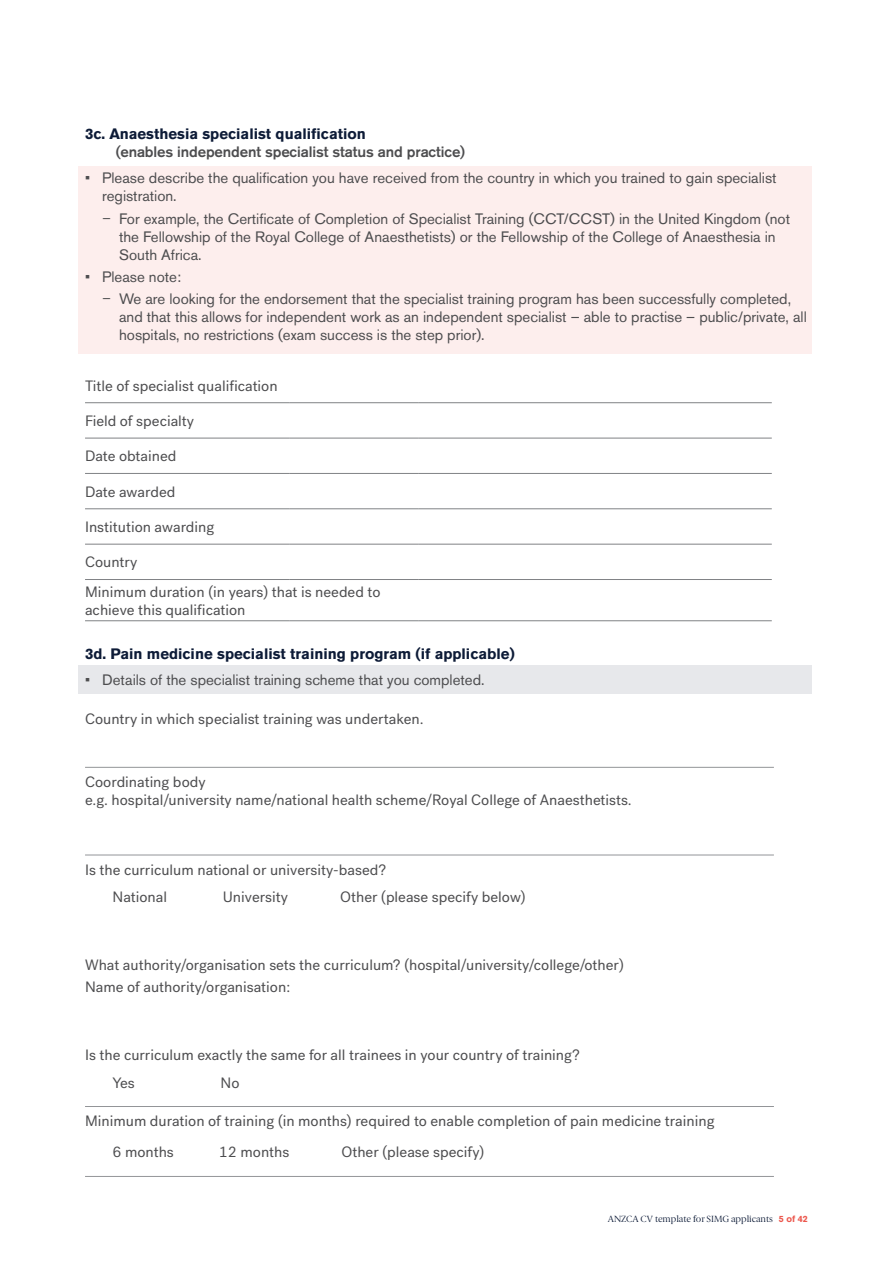
<style>
.page{position:relative;width:893px;height:1263px;background:#fff}
.page>*{position:absolute;margin:0;border:0;box-sizing:border-box;transform-origin:0 0}
.t1{font:15px/27.5px "Post Grotesk";color:#4d4d4f}
.t2{font:15px/18px "Akzidenz Grotesk Pro";color:#4d4d4f}
.t3{font:700 15px "Akzidenz Grotesk Pro";color:#0d1b37}
.t4{font:500 15px "Akzidenz Grotesk Pro";letter-spacing:-.01em;color:#4d4d4f}
.t5{font:9px "Berlingske Serif";color:#0d1b37}
.s1{font-family:"Akzidenz Grotesk Pro";font-weight:700;color:#ec584e}
</style>
<div class="page">
<div style="left:78px;top:167px;width:733px;height:187px;background:#fdeeed"></div>
<div style="left:78px;top:665px;width:733px;height:29px;background:#e7e8eb"></div>
<hr style="left:85px;top:402px;width:204px;height:1px;background:#808285">
<hr style="left:289px;top:402px;width:130px;height:1px;background:#808285">
<hr style="left:419px;top:402px;width:353px;height:1px;background:#808285">
<hr style="left:85px;top:438px;width:204px;height:1px;background:#808285">
<hr style="left:289px;top:438px;width:130px;height:1px;background:#808285">
<hr style="left:419px;top:438px;width:353px;height:1px;background:#808285">
<hr style="left:85px;top:473px;width:204px;height:1px;background:#808285">
<hr style="left:289px;top:473px;width:130px;height:1px;background:#808285">
<hr style="left:419px;top:473px;width:353px;height:1px;background:#808285">
<hr style="left:85px;top:508px;width:204px;height:1px;background:#808285">
<hr style="left:289px;top:508px;width:130px;height:1px;background:#808285">
<hr style="left:419px;top:508px;width:353px;height:1px;background:#808285">
<hr style="left:85px;top:544px;width:204px;height:1px;background:#808285">
<hr style="left:289px;top:544px;width:130px;height:1px;background:#808285">
<hr style="left:419px;top:544px;width:353px;height:1px;background:#808285">
<hr style="left:85px;top:579px;width:204px;height:1px;background:#808285">
<hr style="left:289px;top:579px;width:130px;height:1px;background:#808285">
<hr style="left:419px;top:579px;width:353px;height:1px;background:#808285">
<hr style="left:85px;top:620px;width:204px;height:1px;background:#808285">
<hr style="left:289px;top:620px;width:130px;height:1px;background:#808285">
<hr style="left:419px;top:620px;width:353px;height:1px;background:#808285">
<hr style="left:85px;top:767px;width:689px;height:1px;background:#939598">
<hr style="left:85px;top:855px;width:689px;height:1px;background:#939598">
<hr style="left:85px;top:1106px;width:689px;height:1px;background:#939598">
<hr style="left:85px;top:1176px;width:689px;height:1px;background:#939598">
<p class="t3" style="left:85px;top:124px;width:282px">3c. Anaesthesia specialist qualification</p>
<p class="t4" style="left:116px;top:142px;width:351px">(enables independent specialist status and practice)</p>
<p class="t2" style="left:102px;top:169px;width:676px;text-indent:-17px">• Please describe the qualification you have received from the country in which you trained to gain specialist registration.</p>
<p class="t2" style="left:119px;top:209px;width:672px">For example, the Certificate of Completion of Specialist Training (CCT/CCST) in the United Kingdom (not the Fellowship of the Royal College of Anaesthetists) or the Fellowship of the College of Anaesthesia in<br>South Africa.</p>
<p class="t2" style="left:119px;top:265px;width:673px;line-height:22.2px;text-indent:-34px">• Please note:<br>We are looking for the endorsement that the specialist training program has been successfully completed,</p>
<p class="t2" style="left:119px;top:308px;width:689px">and that this allows for independent work as an independent specialist – able to practise – public/private, all hospitals, no restrictions (exam success is the step prior).</p>
<p class="t1" style="left:85px;top:372px;width:194px">Title of specialist qualification</p>
<p class="t1" style="left:85px;top:407px;width:111px">Field of specialty</p>
<p class="t1" style="left:85px;top:443px;width:93px">Date obtained</p>
<p class="t1" style="left:85px;top:478px;width:92px">Date awarded</p>
<p class="t1" style="left:85px;top:513px;width:131px">Institution awarding</p>
<p class="t1" style="left:85px;top:548px;width:297px;line-height:29.2px">Country<br>Minimum duration (in years) that is needed to</p>
<p class="t1" style="left:85px;top:596px;width:162px">achieve this qualification</p>
<p class="t3" style="left:85px;top:644px;width:431px">3d. Pain medicine specialist training program (if applicable)</p>
<p class="t2" style="left:85px;top:671px;width:401px">• Details of the specialist training scheme that you completed.</p>
<p class="t1" style="left:85px;top:705px;width:340px">Country in which specialist training was undertaken.</p>
<p class="t1" style="left:85px;top:773px;width:548px;line-height:18px">Coordinating body<br>e.g. hospital/university name/national health scheme/Royal College of Anaesthetists.</p>
<p class="t1" style="left:113px;top:856px;width:275px;text-indent:-27px">Is the curriculum national or university-based?<br>National</p>
<p class="t1" style="left:223px;top:883px;width:67px">University</p>
<p class="t1" style="left:340px;top:883px;width:187px">Other (please specify below)</p>
<p class="t1" style="left:85px;top:954px;width:540px;line-height:22.2px">What authority/organisation sets the curriculum? (hospital/university/college/other)<br>Name of authority/organisation:</p>
<p class="t1" style="left:113px;top:1041px;width:469px;text-indent:-27px">Is the curriculum exactly the same for all trainees in your country of training?<br>Yes</p>
<p class="t1" style="left:221px;top:1069px;width:20px">No</p>
<p class="t1" style="left:113px;top:1106px;width:604px;line-height:30.9px;text-indent:-27px">Minimum duration of training (in months) required to enable completion of pain medicine training<br>6 months</p>
<p class="t1" style="left:219px;top:1138px;width:72px">12 months</p>
<p class="t1" style="left:341px;top:1138px;width:145px">Other (please specify)</p>
<p class="t5" style="left:608px;top:1213px;width:202px">ANZCA CV template for SIMG applicants <span class="s1">5 of 42</span></p>
</div>
